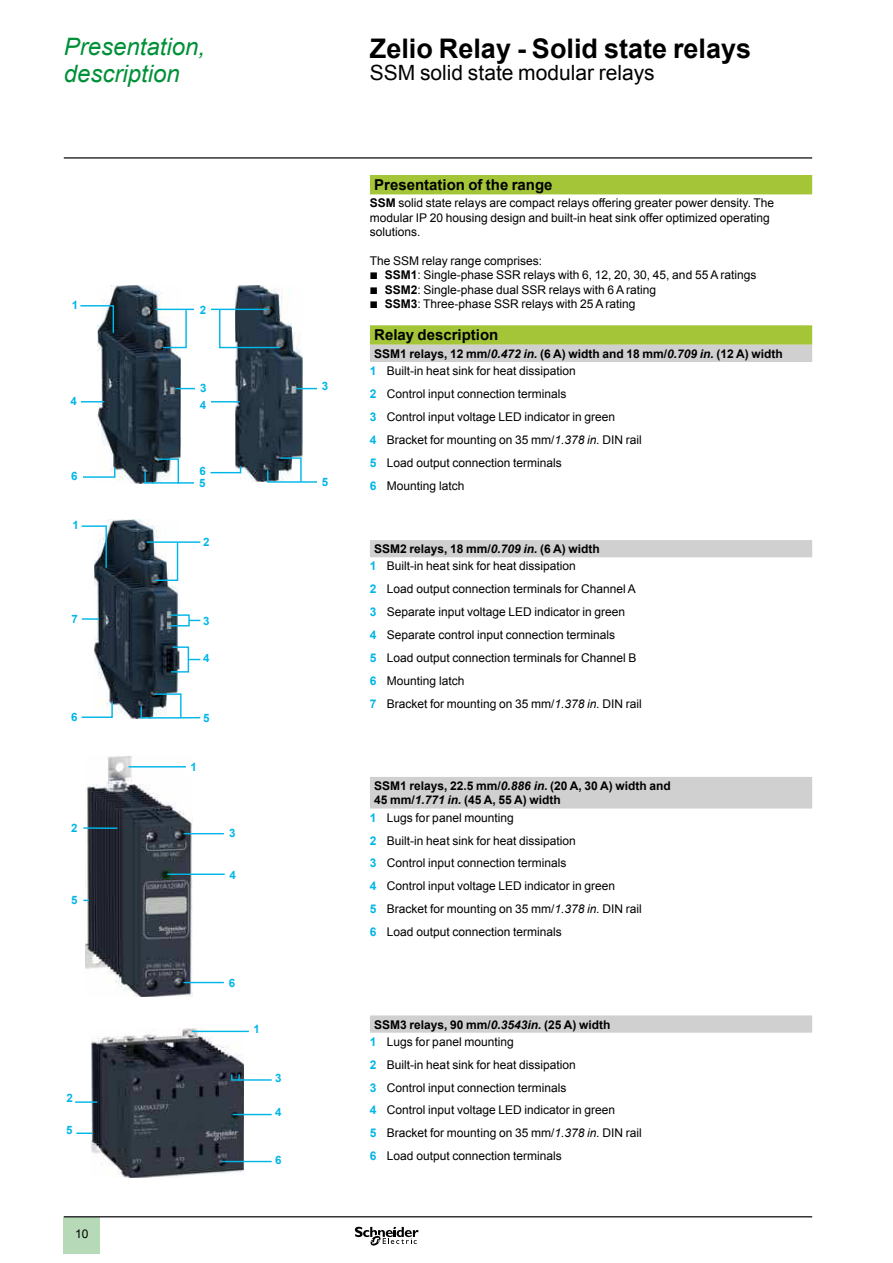
<style>
.page{position:relative;width:893px;height:1263px;background:#fff}
.page>*{position:absolute;margin:0;border:0;box-sizing:border-box;transform-origin:0 0}
.t1{font:700 27px "Arial";color:#000}
.t2{font:italic 24px/27px "Arial";color:#009037}
.t3{font:21px "Arial";color:#000}
.t4{font:700 15px "Arial";color:#000}
.t5{font:12px/23px "Arial";color:#000}
.t6{font:700 12px/17.2px "Arial";color:#000}
.t7{font:700 11.55px "Arial";color:#00b6e8}
.s1{font-weight:700}
.s2{font-family:"Graph Schneider"}
.s3{font-style:italic}
.s4{color:#00b6e8}
.s5{font-weight:400}
.s6{font-weight:700;color:#00b6e8}
.s7{font-weight:700;font-style:italic}
</style>
<div class="page">
<hr style="left:64px;top:157px;width:748px;height:2px;background:#000">
<div style="left:64px;top:1217px;width:36px;height:37px;background:#b6d9b7"></div>
<hr style="left:64px;top:1216px;width:748px;height:1px;background:#000">
<svg style="left:355px;top:1226px;width:64px;height:20px"></svg>
<svg style="left:370px;top:175px;width:442px;height:170px"></svg>
<svg style="left:370px;top:345px;width:442px;height:212px"></svg>
<svg style="left:370px;top:777px;width:442px;height:256px"></svg>
<img style="left:235px;top:285px;width:67px;height:197px">
<img style="left:98px;top:285px;width:82px;height:199px">
<hr style="left:155px;top:309px;width:114px;height:1px;background:#00b6e8">
<svg style="left:162px;top:310px;width:26px;height:39px"></svg>
<svg style="left:218px;top:308px;width:63px;height:41px"></svg>
<svg style="left:175px;top:388px;width:20px;height:1px"></svg>
<svg style="left:296px;top:388px;width:21px;height:1px"></svg>
<svg style="left:83px;top:466px;width:33px;height:12px"></svg>
<svg style="left:80px;top:304px;width:35px;height:30px"></svg>
<svg style="left:211px;top:401px;width:28px;height:1px"></svg>
<svg style="left:81px;top:401px;width:23px;height:1px"></svg>
<div style="left:195px;top:303px;width:16px;height:15px;background:#fff"></div>
<svg style="left:144px;top:458px;width:50px;height:26px"></svg>
<svg style="left:266px;top:457px;width:51px;height:26px"></svg>
<svg style="left:210px;top:465px;width:32px;height:9px"></svg>
<img style="left:94px;top:520px;width:85px;height:198px">
<hr style="left:147px;top:541px;width:53px;height:2px;background:#00b6e8">
<svg style="left:153px;top:541px;width:26px;height:41px"></svg>
<svg style="left:81px;top:525px;width:27px;height:44px"></svg>
<div style="left:169px;top:614px;width:21px;height:12px;border:1px solid #00b6e8"></div>
<svg style="left:82px;top:618px;width:17px;height:2px"></svg>
<svg style="left:81px;top:700px;width:33px;height:18px"></svg>
<svg style="left:170px;top:646px;width:30px;height:27px"></svg>
<svg style="left:140px;top:693px;width:61px;height:26px"></svg>
<img style="left:85px;top:756px;width:108px;height:241px">
<div style="left:186px;top:760px;width:16px;height:14px;background:#fff"></div>
<hr style="left:83px;top:827px;width:34px;height:2px;background:#00b6e8">
<hr style="left:183px;top:833px;width:41px;height:1px;background:#00b6e8">
<hr style="left:183px;top:982px;width:41px;height:1px;background:#00b6e8">
<hr style="left:167px;top:873px;width:58px;height:2px;background:#00b6e8">
<hr style="left:129px;top:766px;width:57px;height:1px;background:#00b6e8">
<img style="left:92px;top:1028px;width:152px;height:149px">
<hr style="left:192px;top:1031px;width:57px;height:1px;background:#00b6e8">
<hr style="left:75px;top:1101px;width:22px;height:2px;background:#00b6e8">
<hr style="left:233px;top:1114px;width:39px;height:1px;background:#00b6e8">
<hr style="left:222px;top:1161px;width:50px;height:1px;background:#00b6e8">
<svg style="left:76px;top:1132px;width:17px;height:2px"></svg>
<svg style="left:230px;top:1073px;width:42px;height:8px"></svg>
<h2 class="t2" style="left:64px;top:36px;width:143px">Presentation, description</h2>
<h1 class="t1" style="left:370px;top:38px;width:383px">Zelio Relay - Solid state relays</h1>
<h3 class="t3" style="left:370px;top:65px;width:286px">SSM solid state modular relays</h3>
<p class="t7" style="left:72px;top:300px;width:8px">1</p>
<p class="t7" style="left:71px;top:396px;width:8px">4</p>
<p class="t7" style="left:71px;top:471px;width:8px">6</p>
<p class="t7" style="left:73px;top:521px;width:8px">1</p>
<p class="t7" style="left:72px;top:614px;width:8px">7</p>
<p class="t7" style="left:200px;top:306px;width:8px">2</p>
<p class="t7" style="left:200px;top:384px;width:8px">3</p>
<p class="t7" style="left:322px;top:381px;width:8px">3</p>
<p class="t7" style="left:200px;top:400px;width:8px">4</p>
<p class="t7" style="left:199px;top:466px;width:8px">6</p>
<p class="t7" style="left:199px;top:478px;width:8px">5</p>
<p class="t7" style="left:322px;top:477px;width:8px">5</p>
<p class="t7" style="left:203px;top:537px;width:8px">2</p>
<p class="t7" style="left:203px;top:616px;width:8px">3</p>
<p class="t7" style="left:203px;top:653px;width:8px">4</p>
<p class="t7" style="left:71px;top:713px;width:8px">6</p>
<p class="t7" style="left:203px;top:713px;width:8px">5</p>
<p class="t7" style="left:71px;top:823px;width:8px">2</p>
<p class="t7" style="left:71px;top:895px;width:8px">5</p>
<p class="t7" style="left:66px;top:1094px;width:8px">2</p>
<p class="t7" style="left:66px;top:1126px;width:8px">5</p>
<p class="t5" style="left:75px;top:1223px;width:15px">10</p>
<p class="t7" style="left:191px;top:763px;width:8px">1</p>
<p class="t7" style="left:229px;top:829px;width:8px">3</p>
<p class="t7" style="left:229px;top:870px;width:8px">4</p>
<p class="t7" style="left:229px;top:979px;width:8px">6</p>
<p class="t7" style="left:254px;top:1024px;width:8px">1</p>
<p class="t7" style="left:275px;top:1073px;width:8px">3</p>
<p class="t7" style="left:275px;top:1107px;width:8px">4</p>
<p class="t7" style="left:275px;top:1155px;width:8px">6</p>
<p class="t4" style="left:374px;top:179px;width:180px">Presentation of the range</p>
<p class="t5" style="left:370px;top:197px;width:406px;line-height:14.4px"><span class="s1">SSM</span> solid state relays are compact relays offering greater power density . The modular IP 20 housing design and built-in heat sink offer optimized operating solutions .</p>
<p class="t5" style="left:370px;top:255px;width:388px;line-height:14.4px">The SSM relay range comprises:<br><span class="s2">b</span> <span class="s1">SSM1</span>: Single-phase SSR relays with 6, 12, 20, 30, 45, and 55 A ratings <span class="s2">b</span> <span class="s1">SSM2</span>: Single-phase dual SSR relays with 6 A rating<br><span class="s2">b</span> <span class="s1">SSM3</span>: Three-phase SSR relays with 25 A rating</p>
<p class="t4" style="left:374px;top:330px;width:126px">Relay description</p>
<p class="t6" style="left:370px;top:346px;width:414px;text-indent:4px">SSM1 relays, 12 mm/<span class="s3">0.472 in.</span> (6 A) width and 18 mm/<span class="s3">0.709 in.</span> (12 A) width<br><span class="s4">1</span> <span class="s5">Built-in heat sink for heat dissipation</span></p>
<p class="t5" style="left:370px;top:383px;width:273px"><span class="s6">2</span> Control input connection terminals<br><span class="s6">3</span> Control input voltage LED indicator in green<br><span class="s6">4</span> Bracket for mounting on 35 mm/<span class="s3">1.378 in.</span> DIN rail <span class="s6">5</span> Load output connection terminals<br><span class="s6">6</span> Mounting latch</p>
<p class="t5" style="left:370px;top:541px;width:231px;line-height:17.2px;text-indent:4px"><span class="s1">SSM2 relays, 18 mm/</span><span class="s7">0.709 in.</span> <span class="s1">(6 A) width<br></span><span class="s6">1</span> Built-in heat sink for heat dissipation</p>
<p class="t5" style="left:370px;top:579px;width:273px"><span class="s6">2</span> Load output connection terminals for Channel A <span class="s6">3</span> Separate input voltage LED indicator in green<br><span class="s6">4</span> Separate control input connection terminals<br><span class="s6">5</span> Load output connection terminals for Channel B <span class="s6">6</span> Mounting latch<br><span class="s6">7</span> Bracket for mounting on 35 mm/<span class="s3">1.378 in.</span> DIN rail</p>
<p class="t6" style="left:374px;top:780px;width:298px;line-height:14.4px">SSM1 relays, 22.5 mm/<span class="s3">0.886 in.</span> (20 A, 30 A) width and<br>45 mm/<span class="s3">1.771 in.</span> (45 A, 55 A) width</p>
<p class="t5" style="left:370px;top:807px;width:273px"><span class="s6">1</span> Lugs for panel mounting<br><span class="s6">2</span> Built-in heat sink for heat dissipation<br><span class="s6">3</span> Control input connection terminals<br><span class="s6">4</span> Control input voltage LED indicator in green<br><span class="s6">5</span> Bracket for mounting on 35 mm/<span class="s3">1.378 in.</span> DIN rail <span class="s6">6</span> Load output connection terminals</p>
<p class="t6" style="left:370px;top:1017px;width:242px;text-indent:4px">SSM3 relays, 90 mm/<span class="s3">0.3543in.</span> (25 A) width<br><span class="s4">1</span> <span class="s5">Lugs for panel mounting</span></p>
<p class="t5" style="left:370px;top:1054px;width:273px"><span class="s6">2</span> Built-in heat sink for heat dissipation<br><span class="s6">3</span> Control input connection terminals<br><span class="s6">4</span> Control input voltage LED indicator in green<br><span class="s6">5</span> Bracket for mounting on 35 mm/<span class="s3">1.378 in.</span> DIN rail <span class="s6">6</span> Load output connection terminals</p>
</div>
